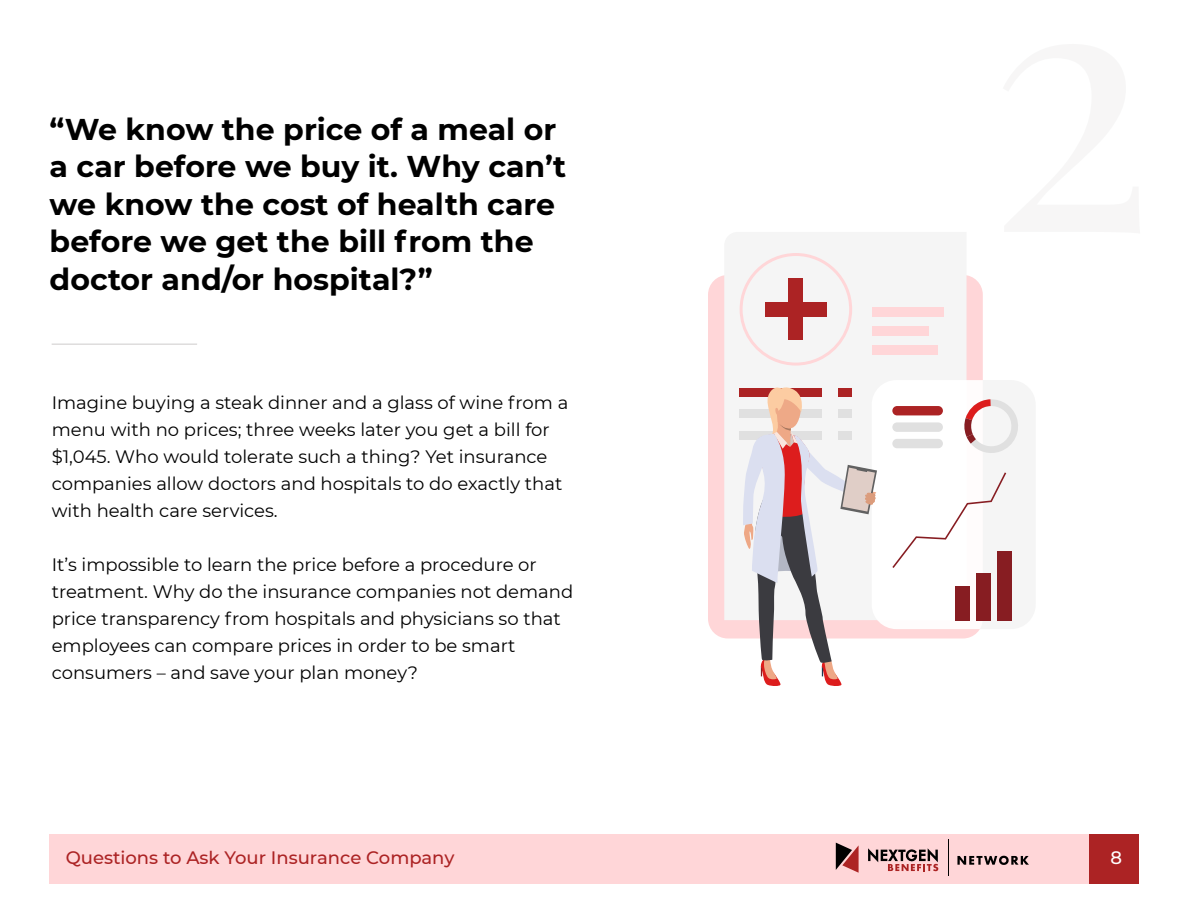
<style>
.page{position:relative;width:1188px;height:918px;background:#fff}
.page>*{position:absolute;margin:0;border:0;box-sizing:border-box;transform-origin:0 0}
.t1{font:700 30px/37.5px "Montserrat";color:#000}
.t2{font:18px/27px "Montserrat";color:#000}
.t3{font:500 18px "Montserrat";color:#ac2324}
.t4{font:500 18px "Montserrat";color:#fff}
.s1{color:#ac2324}
</style>
<div class="page">
<hr style="left:52px;top:344px;width:145px;height:1px;background:#d3d1d1">
<div style="left:708px;top:275px;width:275px;height:363px;background:#ffd6d8;border-radius:20px"></div>
<div style="left:724px;top:275px;width:243px;height:345px;background:#f5f5f5"></div>
<div style="left:873px;top:308px;width:71px;height:9px;background:#ffd6d8"></div>
<div style="left:873px;top:345px;width:65px;height:10px;background:#ffd6d8"></div>
<div style="left:873px;top:327px;width:56px;height:9px;background:#ffd6d8"></div>
<svg style="left:740px;top:253px;width:112px;height:113px"></svg>
<div style="left:740px;top:388px;width:82px;height:8px;background:#ac2324"></div>
<div style="left:740px;top:410px;width:82px;height:8px;background:#e0e0e0"></div>
<div style="left:740px;top:432px;width:82px;height:8px;background:#e0e0e0"></div>
<div style="left:872px;top:380px;width:164px;height:249px;background:#fff;border-radius:25px"></div>
<svg style="left:964px;top:399px;width:55px;height:55px"></svg>
<div style="left:977px;top:573px;width:14px;height:47px;background:#871d22"></div>
<div style="left:955px;top:586px;width:15px;height:34px;background:#871d22"></div>
<div style="left:997px;top:551px;width:15px;height:69px;background:#871d22"></div>
<svg style="left:892px;top:472px;width:114px;height:96px"></svg>
<div style="left:892px;top:406px;width:51px;height:9px;background:#ac2324;border-radius:5px"></div>
<div style="left:892px;top:422px;width:51px;height:10px;background:#e0e0e0;border-radius:5px"></div>
<div style="left:892px;top:439px;width:51px;height:9px;background:#e0e0e0;border-radius:5px"></div>
<svg style="left:743px;top:384px;width:134px;height:302px"></svg>
<div style="left:789px;top:278px;width:14px;height:62px;background:#ac2324"></div>
<div style="left:765px;top:302px;width:62px;height:15px;background:#ac2324"></div>
<div style="left:49px;top:834px;width:1090px;height:49px;background:#ffd6d8"></div>
<svg style="left:836px;top:843px;width:23px;height:30px"></svg>
<svg style="left:868px;top:848px;width:70px;height:23px"></svg>
<hr style="left:948px;top:839px;width:1px;height:37px;background:#020202">
<svg style="left:951px;top:855px;width:188px;height:29px"></svg>
<div style="left:1089px;top:834px;width:50px;height:49px;background:#ac2324"></div>
<h1 class="t1" style="left:50px;top:109px;width:518px">“We know the price of a meal or a car before we buy it. Why can’t we know the cost of health care before we get the bill from the doctor and/or hospital?”</h1>
<p class="t2" style="left:52px;top:388px;width:518px">Imagine buying a steak dinner and a glass of wine from a menu with no prices; three weeks later you get a bill for $1,045. Who would tolerate such a thing? Yet insurance companies allow doctors and hospitals to do exactly that with health care services.</p>
<p class="t2" style="left:52px;top:550px;width:523px">It’s impossible to learn the price before a procedure or treatment. Why do the insurance companies not demand price transparency from hospitals and physicians so that employees can compare prices in order to be smart consumers – and save your plan money?</p>
<p class="t3" style="left:66px;top:845px;width:390px">Questions to Ask Your Insurance Company</p>
<p class="t4" style="left:1111px;top:845px;width:13px">8<span class="s1">1</span></p>
</div>
